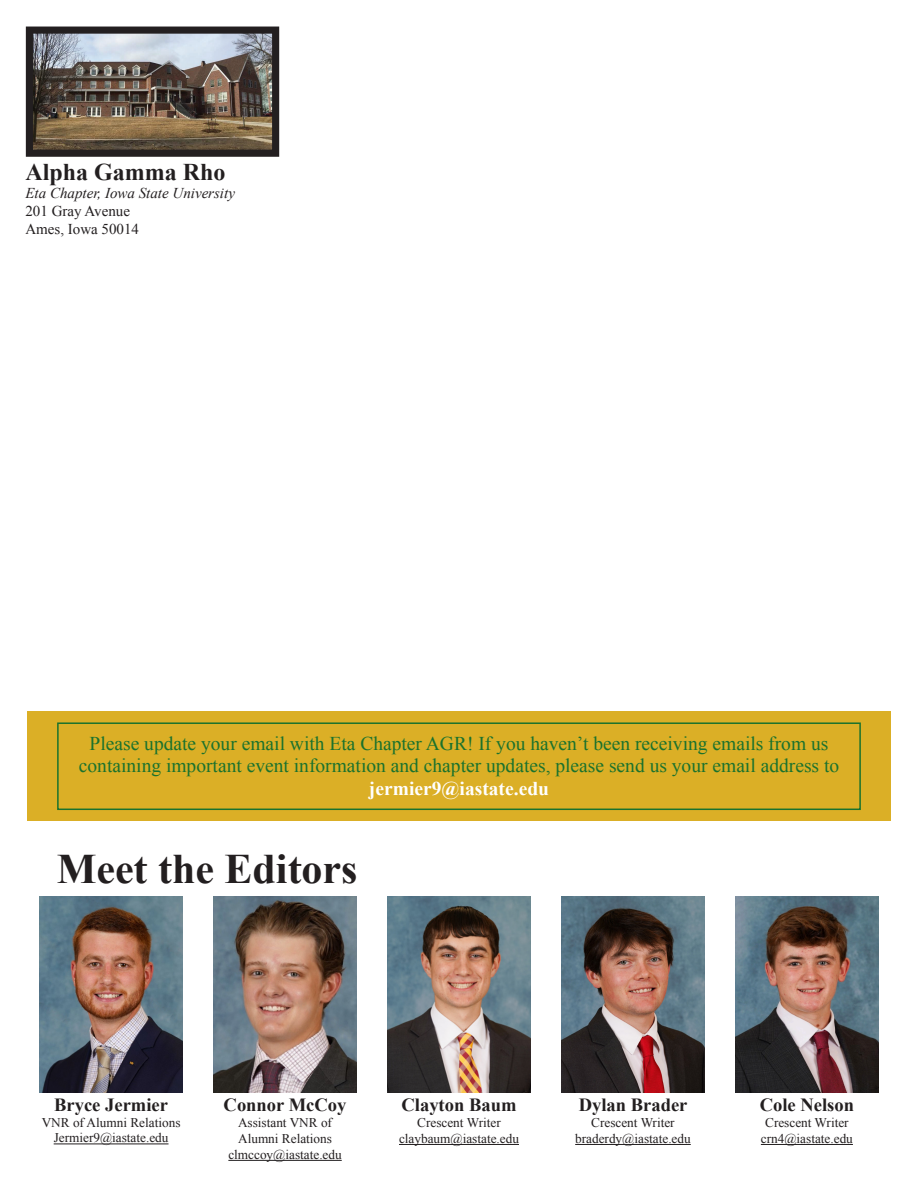
<style>
.page{position:relative;width:918px;height:1188px;background:#fff}
.page>*{position:absolute;margin:0;border:0;box-sizing:border-box;transform-origin:0 0}
.t1{font:700 42px "Times New Roman";color:#231f20}
.t2{font:700 24px "Times New Roman";color:#231f20}
.t3{font:19.5px/22.5px "Times New Roman";color:#1a722d;text-align:center}
.t4{font:700 18.6px "Times New Roman";color:#231f20}
.t5{font:italic 15px "Times New Roman";color:#231f20}
.t6{font:15px "Times New Roman";color:#231f20}
.t7{font:13.2px "Times New Roman";color:#231f20}
.s1{font-weight:700;color:#fff}
</style>
<div class="page">
<img style="left:34px;top:35px;width:237px;height:114px">
<div style="left:26px;top:27px;width:253px;height:130px;border:7px solid #231f20"></div>
<div style="left:27px;top:712px;width:864px;height:109px;background:#dbaf26"></div>
<div style="left:57px;top:722px;width:804px;height:88px;border:2px solid #1a722d"></div>
<img style="left:39px;top:896px;width:144px;height:197px">
<img style="left:561px;top:896px;width:144px;height:197px">
<img style="left:735px;top:896px;width:144px;height:197px">
<hr style="left:54px;top:1144px;width:115px;height:1px;background:#231f20">
<hr style="left:228px;top:1160px;width:114px;height:1px;background:#231f20">
<hr style="left:399px;top:1144px;width:120px;height:1px;background:#231f20">
<hr style="left:575px;top:1144px;width:116px;height:1px;background:#231f20">
<hr style="left:761px;top:1144px;width:92px;height:1px;background:#231f20">
<img style="left:213px;top:896px;width:144px;height:197px">
<img style="left:387px;top:896px;width:144px;height:197px">
<p class="t2" style="left:25px;top:155px;width:202px">Alpha Gamma Rho</p>
<p class="t5" style="left:25px;top:182px;width:211px">Eta Chapter, Iowa State University</p>
<p class="t6" style="left:25px;top:201px;width:106px">201 Gray Avenue</p>
<p class="t6" style="left:25px;top:219px;width:115px">Ames, Iowa 50014</p>
<p class="t3" style="left:79px;top:732px;width:762px">Please update your email with Eta Chapter AGR! If you haven’t been receiving emails from us containing important event information and chapter updates, please send us your email address to <span class="s1">jermier9@iastate.edu</span></p>
<p class="t1" style="left:57px;top:840px;width:302px">Meet the Editors</p>
<p class="t4" style="left:54px;top:1092px;width:115px">Bryce Jermier</p>
<p class="t7" style="left:42px;top:1114px;width:140px">VNR of Alumni Relations</p>
<p class="t7" style="left:54px;top:1129px;width:116px">Jermier9@iastate.edu</p>
<p class="t4" style="left:224px;top:1092px;width:124px">Connor McCoy</p>
<p class="t7" style="left:238px;top:1114px;width:95px">Assistant VNR of</p>
<p class="t7" style="left:238px;top:1130px;width:95px">Alumni Relations</p>
<p class="t7" style="left:228px;top:1146px;width:115px">clmccoy@iastate.edu</p>
<p class="t4" style="left:402px;top:1092px;width:116px">Clayton Baum</p>
<p class="t7" style="left:417px;top:1114px;width:85px">Crescent Writer</p>
<p class="t7" style="left:399px;top:1130px;width:122px">claybaum@iastate.edu</p>
<p class="t4" style="left:579px;top:1092px;width:110px">Dylan Brader</p>
<p class="t7" style="left:591px;top:1114px;width:85px">Crescent Writer</p>
<p class="t7" style="left:575px;top:1130px;width:117px">braderdy@iastate.edu</p>
<p class="t4" style="left:760px;top:1092px;width:96px">Cole Nelson</p>
<p class="t7" style="left:765px;top:1114px;width:85px">Crescent Writer</p>
<p class="t7" style="left:761px;top:1130px;width:94px">crn4@iastate.edu</p>
</div>
